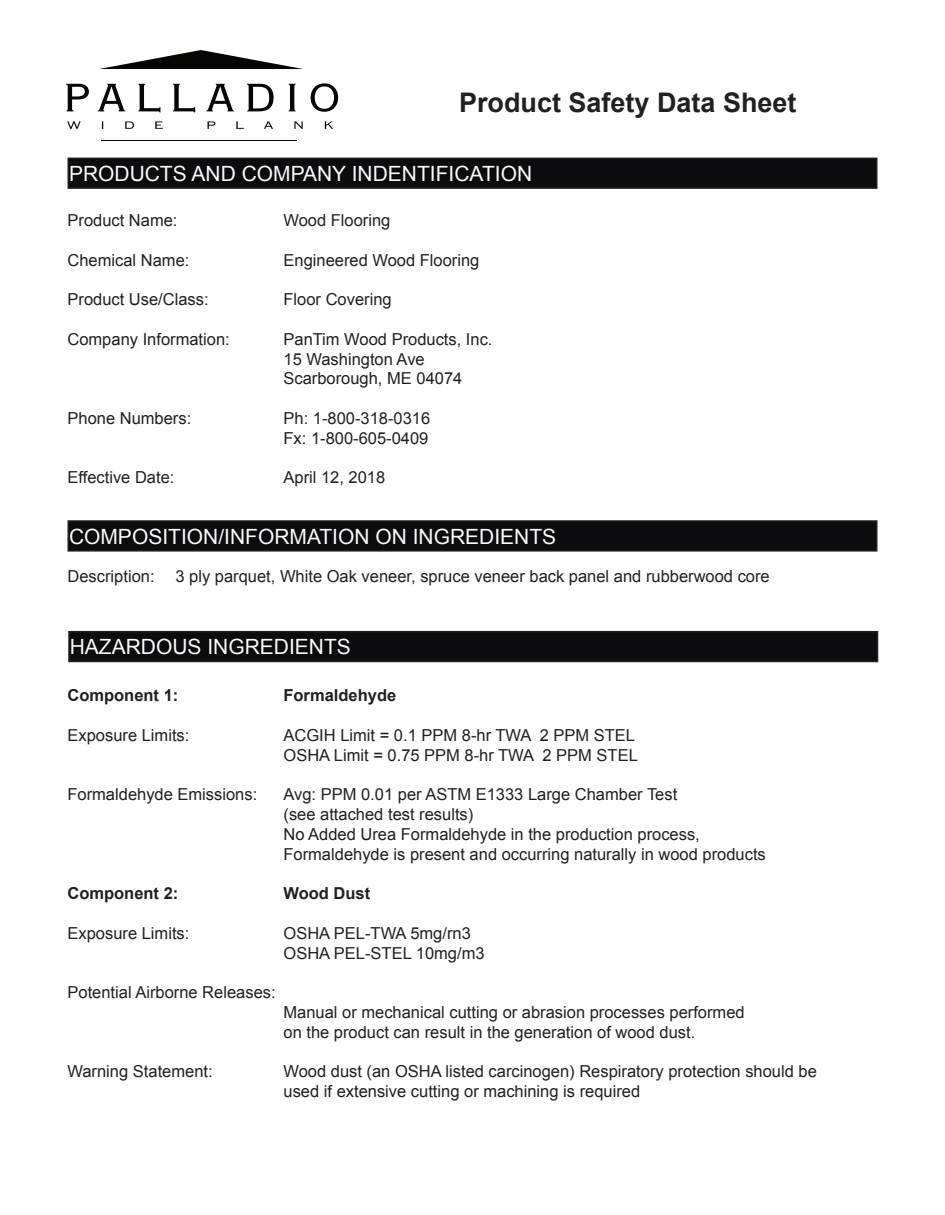
<style>
.page{position:relative;width:945px;height:1215px;background:#fff}
.page>*{position:absolute;margin:0;border:0;box-sizing:border-box;transform-origin:0 0}
.t1{font:700 27px "Arial";color:#231f20}
.t2{font:21px "Arial";color:#f9fafa}
.t3{font:16.5px/19.8px "Arial";color:#231f20}
.t4{font:700 16.5px "Arial";color:#231f20}
</style>
<div class="page">
<svg style="left:324px;top:121px;width:9px;height:8px"></svg>
<svg style="left:294px;top:121px;width:9px;height:8px"></svg>
<svg style="left:264px;top:121px;width:9px;height:8px"></svg>
<svg style="left:236px;top:121px;width:8px;height:8px"></svg>
<svg style="left:207px;top:121px;width:8px;height:8px"></svg>
<svg style="left:155px;top:121px;width:8px;height:8px"></svg>
<svg style="left:125px;top:121px;width:9px;height:8px"></svg>
<svg style="left:102px;top:121px;width:2px;height:8px"></svg>
<svg style="left:67px;top:121px;width:14px;height:8px"></svg>
<svg style="left:311px;top:83px;width:27px;height:29px"></svg>
<svg style="left:289px;top:84px;width:7px;height:27px"></svg>
<svg style="left:247px;top:84px;width:27px;height:27px"></svg>
<svg style="left:206px;top:84px;width:28px;height:27px"></svg>
<svg style="left:173px;top:84px;width:22px;height:29px"></svg>
<svg style="left:138px;top:84px;width:22px;height:29px"></svg>
<svg style="left:98px;top:84px;width:27px;height:27px"></svg>
<svg style="left:66px;top:84px;width:23px;height:27px"></svg>
<svg style="left:99px;top:50px;width:204px;height:19px"></svg>
<hr style="left:101px;top:140px;width:195px;height:1px;background:#090a09">
<div style="left:68px;top:158px;width:809px;height:30px;background:#0c0b0e"></div>
<div style="left:68px;top:158px;width:810px;height:31px;border:2px solid #231f20"></div>
<div style="left:68px;top:521px;width:809px;height:30px;background:#0c0b0e"></div>
<div style="left:68px;top:520px;width:810px;height:32px;border:2px solid #231f20"></div>
<div style="left:69px;top:632px;width:809px;height:30px;background:#0c0b0e"></div>
<div style="left:68px;top:631px;width:810px;height:31px;border:2px solid #231f20"></div>
<h1 class="t1" style="left:459px;top:85px;width:339px">Product Safety Data Sheet</h1>
<p class="t2" style="left:69px;top:160px;width:465px">PRODUCTS AND COMPANY INDENTIFICATION</p>
<p class="t3" style="left:68px;top:211px;width:112px">Product Name:</p>
<p class="t3" style="left:284px;top:211px;width:108px">Wood Flooring</p>
<p class="t3" style="left:68px;top:250px;width:123px">Chemical Name:</p>
<p class="t3" style="left:284px;top:250px;width:197px">Engineered Wood Flooring</p>
<p class="t3" style="left:68px;top:290px;width:143px">Product Use/Class:</p>
<p class="t3" style="left:284px;top:290px;width:110px">Floor Covering</p>
<p class="t3" style="left:68px;top:329px;width:164px">Company Information:</p>
<p class="t3" style="left:284px;top:329px;width:211px">PanTim Wood Products, Inc.<br>15 Washington Ave<br>Scarborough, ME 04074</p>
<p class="t3" style="left:68px;top:409px;width:125px">Phone Numbers:</p>
<p class="t3" style="left:284px;top:409px;width:148px">Ph: 1-800-318-0316<br>Fx: 1-800-605-0409</p>
<p class="t3" style="left:68px;top:468px;width:108px">Effective Date:</p>
<p class="t3" style="left:284px;top:468px;width:103px">April 12, 2018</p>
<p class="t2" style="left:69px;top:522px;width:489px">COMPOSITION/INFORMATION ON INGREDIENTS</p>
<p class="t3" style="left:68px;top:567px;width:89px">Description:</p>
<p class="t3" style="left:175px;top:567px;width:596px">3 ply parquet, White Oak veneer, spruce veneer back panel and rubberwood core</p>
<p class="t2" style="left:70px;top:633px;width:283px">HAZARDOUS INGREDIENTS</p>
<p class="t4" style="left:68px;top:685px;width:112px">Component 1:</p>
<p class="t4" style="left:284px;top:685px;width:114px">Formaldehyde</p>
<p class="t3" style="left:68px;top:725px;width:123px">Exposure Limits:</p>
<p class="t3" style="left:284px;top:725px;width:356px">ACGIH Limit = 0.1 PPM 8-hr TWA 2 PPM STEL<br>OSHA Limit = 0.75 PPM 8-hr TWA 2 PPM STEL</p>
<p class="t3" style="left:68px;top:785px;width:191px">Formaldehyde Emissions:</p>
<p class="t3" style="left:284px;top:785px;width:484px">Avg: PPM 0.01 per ASTM E1333 Large Chamber Test<br>(see attached test results)<br>No Added Urea Formaldehyde in the production process, Formaldehyde is present and occurring naturally in wood products</p>
<p class="t4" style="left:68px;top:883px;width:112px">Component 2:</p>
<p class="t4" style="left:284px;top:883px;width:88px">Wood Dust</p>
<p class="t3" style="left:68px;top:923px;width:123px">Exposure Limits:</p>
<p class="t3" style="left:284px;top:923px;width:203px">OSHA PEL-TWA 5mg/rn3<br>OSHA PEL-STEL 10mg/m3</p>
<p class="t3" style="left:68px;top:983px;width:210px">Potential Airborne Releases:</p>
<p class="t3" style="left:284px;top:1003px;width:463px">Manual or mechanical cutting or abrasion processes performed on the product can result in the generation of wood dust.</p>
<p class="t3" style="left:68px;top:1062px;width:147px">Warning Statement:</p>
<p class="t3" style="left:284px;top:1062px;width:535px">Wood dust (an OSHA listed carcinogen) Respiratory protection should be used if extensive cutting or machining is required</p>
</div>
